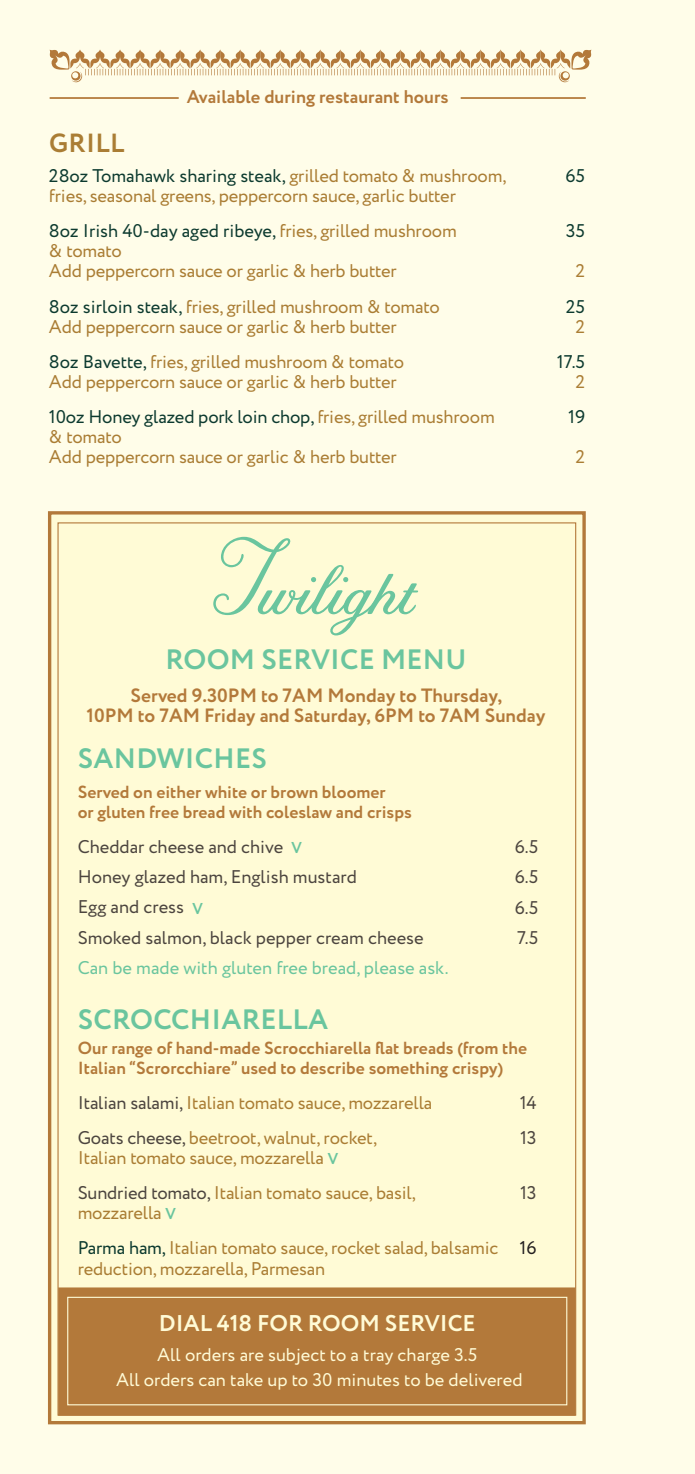
<style>
.page{position:relative;width:695px;height:1474px;background:#fff}
.page>*{position:absolute;margin:0;border:0;box-sizing:border-box;transform-origin:0 0}
.t1{font:105px "Tilda Grande";color:#6ac59e}
.t2{font:700 28px "Circe";letter-spacing:.01em;color:#6ac59e}
.t3{font:700 26.25px "Circe";letter-spacing:.01em;color:#aa7d34}
.t4{font:700 22.75px "Circe";color:#fffbd6}
.t5{font:700 19.25px/20.1px "Circe";color:#b3793a;text-align:center}
.t6{font:18.38px/35px "Circe";letter-spacing:-.01em;color:#aa7d34}
.t7{font:18.38px "Circe";color:#4c453f}
.t8{font:18.38px "Circe";letter-spacing:-.01em;color:#0c3a2f}
.t9{font:18.38px/25px "Circe";color:#fffbd6;text-align:center}
.t10{font:18.38px "Circe";color:#6ac59e}
.t11{font:700 18.38px "Circe";color:#b3793a}
.t12{font:700 17.5px/20.1px "Circe";color:#b3793a}
.s1{color:#aa7d34}
.s2{color:#0c3a2f}
.s3{font-weight:700;font-size:15.75px;color:#6ac59e}
.s4{color:#4c453f}
.s5{color:#231f20}
</style>
<div class="page">
<div style="left:0;top:0;width:694px;height:1473px;background:#fffde9"></div>
<svg style="left:50px;top:50px;width:541px;height:32px"></svg>
<hr style="left:50px;top:97px;width:129px;height:2px;background:#b3793a">
<hr style="left:460px;top:97px;width:125px;height:2px;background:#b3793a">
<div style="left:48px;top:511px;width:537px;height:913px;background:#fffbd6;border:3px solid #b3793a"></div>
<div style="left:57px;top:522px;width:519px;height:893px;background:#fffbd6;border:1px solid #b3793a"></div>
<div style="left:58px;top:1287px;width:517px;height:128px;background:#b3793a;border:3px solid #b3793a"></div>
<div style="left:67px;top:1296px;width:500px;height:109px;border:1px solid #fffbd6"></div>
<p class="t11" style="left:187px;top:84px;width:263px">Available during restaurant hours</p>
<h3 class="t3" style="left:49px;top:125px;width:77px">GRILL</h3>
<p class="t8" style="left:49px;top:164px;width:459px">28oz Tomahawk sharing steak, <span class="s1">grilled tomato &amp; mushroom,</span></p>
<p class="t8" style="left:565px;top:164px;width:21px">65</p>
<p class="t6" style="left:49px;top:179px;width:409px">fries, seasonal greens, peppercorn sauce, garlic butter<br><span class="s2">8oz Irish 40-day aged ribeye,</span> fries, grilled mushroom</p>
<p class="t8" style="left:565px;top:219px;width:21px">35</p>
<p class="t6" style="left:49px;top:242px;width:349px;line-height:20.1px">&amp; tomato<br>Add peppercorn sauce or garlic &amp; herb butter</p>
<p class="t6" style="left:575px;top:254px;width:11px">2</p>
<p class="t6" style="left:49px;top:289px;width:392px"><span class="s2">8oz sirloin steak,</span> fries, grilled mushroom &amp; tomato</p>
<p class="t8" style="left:566px;top:294px;width:21px">25</p>
<p class="t6" style="left:49px;top:309px;width:349px">Add peppercorn sauce or garlic &amp; herb butter</p>
<p class="t6" style="left:575px;top:309px;width:11px">2</p>
<p class="t6" style="left:49px;top:344px;width:356px"><span class="s2">8oz Bavette,</span> fries, grilled mushroom &amp; tomato</p>
<p class="t8" style="left:557px;top:349px;width:30px">17.5</p>
<p class="t6" style="left:49px;top:364px;width:349px">Add peppercorn sauce or garlic &amp; herb butter</p>
<p class="t6" style="left:575px;top:364px;width:11px">2</p>
<p class="t8" style="left:49px;top:404px;width:447px">10oz Honey glazed pork loin chop, <span class="s1">fries, grilled mushroom</span></p>
<p class="t8" style="left:568px;top:404px;width:19px">19</p>
<p class="t6" style="left:49px;top:427px;width:349px;line-height:20.1px">&amp; tomato<br>Add peppercorn sauce or garlic &amp; herb butter</p>
<p class="t6" style="left:575px;top:440px;width:11px">2</p>
<h1 class="t1" style="left:216px;top:513px;width:201px">Twilight</h1>
<h2 class="t2" style="left:165px;top:640px;width:302px">ROOM SERVICE MENU</h2>
<p class="t5" style="left:87px;top:686px;width:460px">Served 9.30PM to 7AM Monday to Thursday,<br>10PM to 7AM Friday and Saturday, 6PM to 7AM Sunday</p>
<h2 class="t2" style="left:78px;top:739px;width:190px">SANDWICHES</h2>
<p class="t12" style="left:78px;top:783px;width:335px">Served on either white or brown bloomer<br>or gluten free bread with coleslaw and crisps</p>
<p class="t7" style="left:78px;top:835px;width:225px">Cheddar cheese and chive <span class="s3">V</span></p>
<p class="t7" style="left:514px;top:835px;width:25px">6.5</p>
<p class="t7" style="left:78px;top:865px;width:280px">Honey glazed ham, English mustard</p>
<p class="t7" style="left:514px;top:865px;width:25px">6.5</p>
<p class="t7" style="left:78px;top:895px;width:126px">Egg and cress <span class="s3">V</span></p>
<p class="t7" style="left:514px;top:895px;width:25px">6.5</p>
<p class="t7" style="left:78px;top:925px;width:347px">Smoked salmon, black pepper cream cheese</p>
<p class="t7" style="left:517px;top:925px;width:23px">7.5</p>
<p class="t10" style="left:78px;top:955px;width:372px">Can be made with gluten free bread, please ask.</p>
<h2 class="t2" style="left:78px;top:1000px;width:252px">SCROCCHIARELLA</h2>
<p class="t12" style="left:78px;top:1038px;width:451px">Our range of hand-made Scrocchiarella flat breads (from the<br>Italian “Scrorcchiare” used to describe something crispy)</p>
<p class="t6" style="left:78px;top:1085px;width:356px"><span class="s4">Italian salami,</span> Italian tomato sauce, mozzarella</p>
<p class="t7" style="left:519px;top:1090px;width:18px">14</p>
<p class="t6" style="left:78px;top:1120px;width:301px"><span class="s4">Goats cheese,</span> beetroot, walnut, rocket,</p>
<p class="t7" style="left:520px;top:1125px;width:18px">13</p>
<p class="t6" style="left:78px;top:1141px;width:339px">Italian tomato sauce, mozzarella <span class="s3">V<br></span><span class="s4">Sundried tomato,</span> Italian tomato sauce, basil,</p>
<p class="t7" style="left:520px;top:1180px;width:18px">13</p>
<p class="t6" style="left:78px;top:1196px;width:460px">mozzarella <span class="s3">V<br></span><span class="s2">Parma ham,</span> Italian tomato sauce, rocket salad, balsamic <span class="s5">16</span></p>
<p class="t6" style="left:78px;top:1251px;width:249px">reduction, mozzarella, Parmesan</p>
<p class="t4" style="left:159px;top:1308px;width:318px">DIAL 418 FOR ROOM SERVICE</p>
<p class="t9" style="left:116px;top:1342px;width:408px">All orders are subject to a tray charge 3.5<br>All orders can take up to 30 minutes to be delivered</p>
</div>
